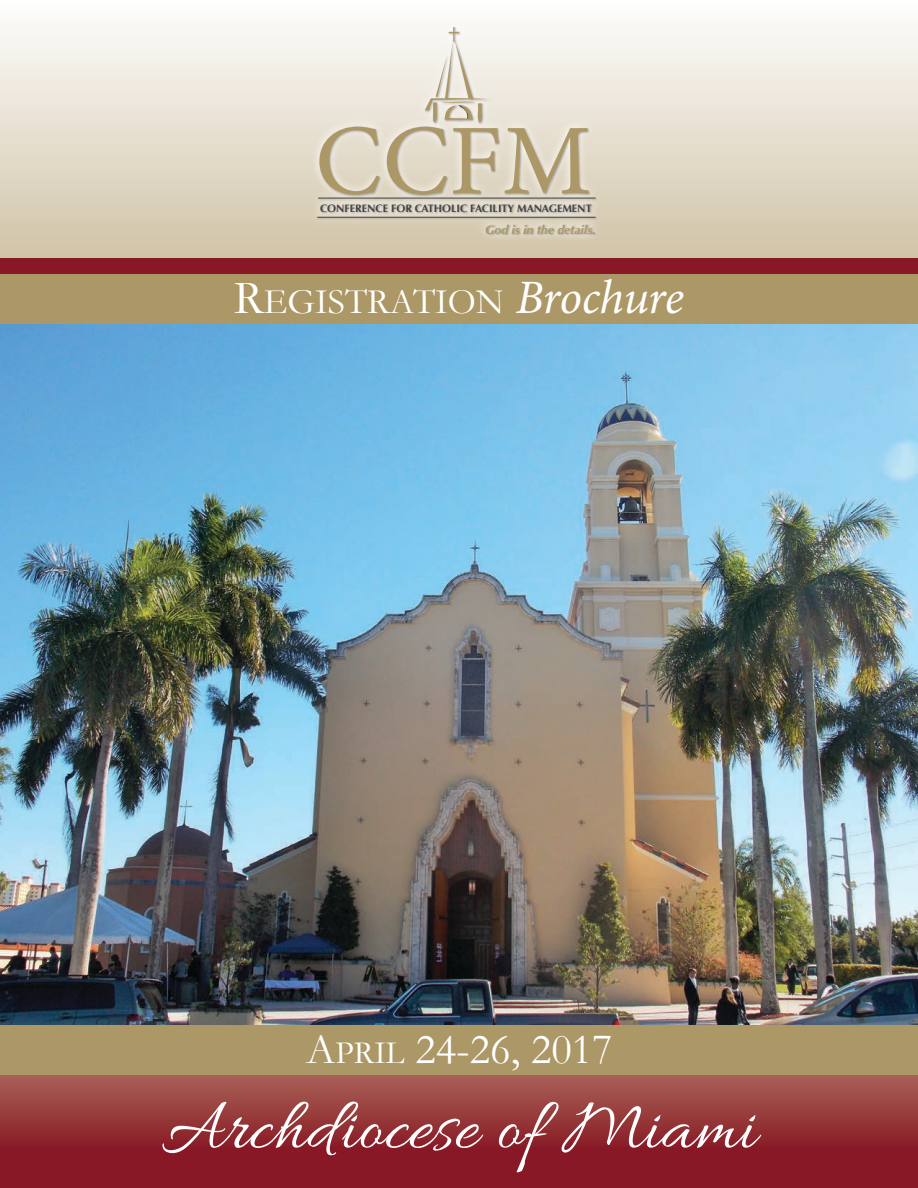
<style>
.page{position:relative;width:918px;height:1188px;background:#fff}
.page>*{position:absolute;margin:0;border:0;box-sizing:border-box;transform-origin:0 0}
.t1{font:100.2px "Minion Pro";color:#ac9866}
.t2{font:75px "Allura";color:#fff}
.t3{font:43.5px "Garamond";color:#fff}
.t4{font:36px "Garamond";color:#fff}
.t5{font:italic 700 12.3px "Optima";color:#ac9866}
.t6{font:700 10.8px "Optima";color:#414142}
.s1{font-size:48px}
.s2{font-family:"Minion Pro";font-style:italic;font-size:48px}
.s3{font-size:32.7px}
</style>
<div class="page">
<svg style="left:0;top:1074px;width:918px;height:114px;background:#933136"></svg>
<div style="left:0;top:809px;width:918px;height:265px;background:#ac9866"></div>
<svg style="left:0;top:26px;width:918px;height:232px;background:#e4ddcd"></svg>
<div style="left:0;top:268px;width:918px;height:265px;background:#ac9866"></div>
<div style="left:309px;top:18px;width:295px;height:225px;background:#fff;opacity:.9"></div>
<hr style="left:317px;top:217px;width:279px;height:1px;background:#414142">
<hr style="left:318px;top:198px;width:278px;height:1px;background:#414142">
<svg style="left:425px;top:27px;width:63px;height:96px"></svg>
<div style="left:0;top:258px;width:918px;height:16px;background:#881826"></div>
<img style="left:0;top:324px;width:918px;height:700px">
<h1 class="t1" style="left:315px;top:94px;width:278px">CCFM</h1>
<p class="t6" style="left:320px;top:202px;width:273px">CONFERENCE FOR CATHOLIC FACILITY MANAGEMENT</p>
<p class="t5" style="left:485px;top:222px;width:112px">God is in the details.</p>
<h3 class="t4" style="left:234px;top:280px;width:452px"><span class="s1">R</span>EGISTRATION <span class="s2">Brochure</span></h3>
<h3 class="t3" style="left:306px;top:1023px;width:308px">A<span class="s3">PRIL</span> 24-26, 2017</h3>
<h2 class="t2" style="left:162px;top:1086px;width:596px">Archdiocese of Miami</h2>
</div>
